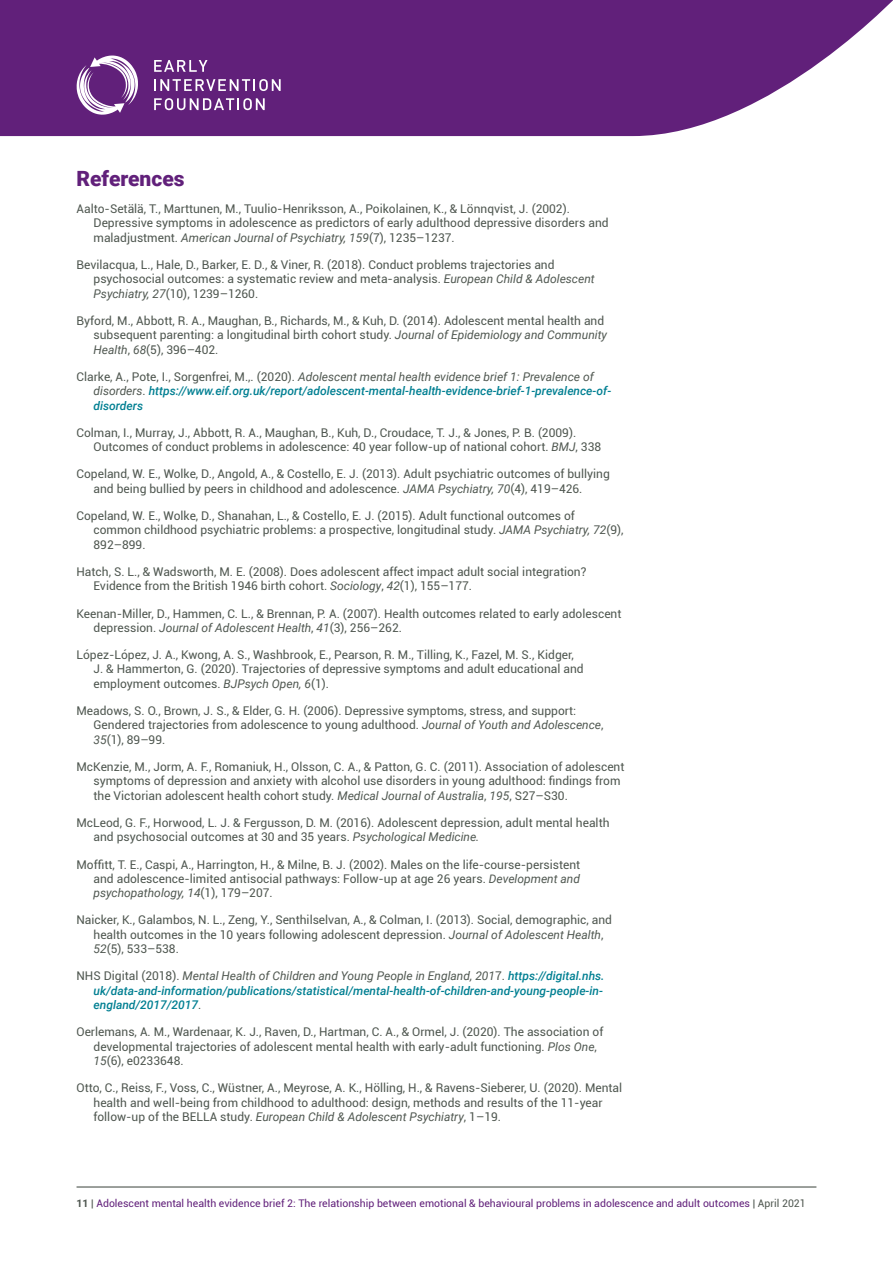
<style>
.page{position:relative;width:893px;height:1263px;background:#fff}
.page>*{position:absolute;margin:0;border:0;box-sizing:border-box;transform-origin:0 0}
.t1{font:900 21px "Roboto";color:#61207a}
.t2{font:12px/14.4px "Roboto";color:#4f5750}
.t3{font:italic 500 12px/14.4px "Roboto";color:#007f92}
.t4{font:10.5px "Roboto";color:#61207a}
.s1{font-style:italic}
.s2{font-weight:400;font-style:normal;color:#4f5750}
.s3{font-weight:400;color:#4f5750}
.s4{font-weight:700;color:#4f5750}
.s5{color:#4f5750}
</style>
<div class="page">
<hr style="left:77px;top:1186px;width:739px;height:1px;background:#4f5750">
<svg style="left:0;top:0;width:893px;height:136px;background:#723888"></svg>
<svg style="left:77px;top:56px;width:61px;height:59px"></svg>
<svg style="left:154px;top:60px;width:54px;height:12px"></svg>
<svg style="left:154px;top:79px;width:127px;height:12px"></svg>
<svg style="left:154px;top:98px;width:111px;height:12px"></svg>
<h1 class="t1" style="left:77px;top:164px;width:110px">References</h1>
<p class="t2" style="left:94px;top:201px;width:517px;text-indent:-17px">Aalto-Setälä, T., Marttunen, M., Tuulio-Henriksson, A., Poikolainen, K., &amp; Lönnqvist, J. (2002).<br>Depressive symptoms in adolescence as predictors of early adulthood depressive disorders and maladjustment. <span class="s1">American Journal of Psychiatry, 159</span>(7), 1235–1237.</p>
<p class="t2" style="left:94px;top:257px;width:503px;text-indent:-17px">Bevilacqua, L., Hale, D., Barker, E. D., &amp; Viner, R. (2018). Conduct problems trajectories and psychosocial outcomes: a systematic review and meta-analysis. <span class="s1">European Child &amp; Adolescent<br>Psychiatry, 27</span>(10), 1239–1260.</p>
<p class="t2" style="left:94px;top:313px;width:515px;text-indent:-17px">Byford, M., Abbott, R. A., Maughan, B., Richards, M., &amp; Kuh, D. (2014). Adolescent mental health and subsequent parenting: a longitudinal birth cohort study. <span class="s1">Journal of Epidemiology and Community<br>Health</span>, <span class="s1">68</span>(5), 396–402.</p>
<p class="t3" style="left:94px;top:369px;width:519px;text-indent:-17px"><span class="s2">Clarke, A., Pote, I., Sorgenfrei, M.,. (2020).</span> <span class="s3">Adolescent mental health evidence brief 1: Prevalence of disorders</span><span class="s2">.</span> https://www.eif.org.uk/report/adolescent-mental-health-evidence-brief-1-prevalence-of&shy;disorders</p>
<p class="t2" style="left:94px;top:425px;width:509px;text-indent:-17px">Colman, I., Murray, J., Abbott, R. A., Maughan, B., Kuh, D., Croudace, T. J., &amp; Jones, P. B. (2009).<br>Outcomes of conduct problems in adolescence: 40 year follow-up of national cohort. <span class="s1">BMJ</span>, 338</p>
<p class="t2" style="left:94px;top:466px;width:518px;text-indent:-17px">Copeland, W. E., Wolke, D., Angold, A., &amp; Costello, E. J. (2013). Adult psychiatric outcomes of bullying and being bullied by peers in childhood and adolescence. <span class="s1">JAMA Psychiatry, 70</span>(4), 419–426.</p>
<p class="t2" style="left:94px;top:508px;width:532px;text-indent:-17px">Copeland, W. E., Wolke, D., Shanahan, L., &amp; Costello, E. J. (2015). Adult functional outcomes of common childhood psychiatric problems: a prospective, longitudinal study. <span class="s1">JAMA Psychiatry, 72</span>(9),<br>892–899.</p>
<p class="t2" style="left:94px;top:564px;width:494px;text-indent:-17px">Hatch, S. L., &amp; Wadsworth, M. E. (2008). Does adolescent affect impact adult social integration?<br>Evidence from the British 1946 birth cohort. <span class="s1">Sociology</span>, <span class="s1">42</span>(1), 155–177.</p>
<p class="t2" style="left:94px;top:606px;width:529px;text-indent:-17px">Keenan-Miller, D., Hammen, C. L., &amp; Brennan, P. A. (2007). Health outcomes related to early adolescent depression. <span class="s1">Journal of Adolescent Health</span>, <span class="s1">41</span>(3), 256–262.</p>
<p class="t2" style="left:94px;top:647px;width:492px;text-indent:-17px">López-López, J. A., Kwong, A. S., Washbrook, E., Pearson, R. M., Tilling, K., Fazel, M. S., Kidger,<br>J. &amp; Hammerton, G. (2020). Trajectories of depressive symptoms and adult educational and employment outcomes. <span class="s1">BJPsych Open, 6</span>(1).</p>
<p class="t2" style="left:94px;top:703px;width:511px;text-indent:-17px">Meadows, S. O., Brown, J. S., &amp; Elder, G. H. (2006). Depressive symptoms, stress, and support:<br>Gendered trajectories from adolescence to young adulthood. <span class="s1">Journal of Youth and Adolescence</span>,<br><span class="s1">35</span>(1), 89–99.</p>
<p class="t2" style="left:94px;top:759px;width:532px;text-indent:-17px">McKenzie, M., Jorm, A. F., Romaniuk, H., Olsson, C. A., &amp; Patton, G. C. (2011). Association of adolescent symptoms of depression and anxiety with alcohol use disorders in young adulthood: findings from the Victorian adolescent health cohort study. <span class="s1">Medical Journal of Australia</span>, <span class="s1">195</span>, S27–S30.</p>
<p class="t2" style="left:94px;top:815px;width:517px;text-indent:-17px">McLeod, G. F., Horwood, L. J. &amp; Fergusson, D. M. (2016). Adolescent depression, adult mental health and psychosocial outcomes at 30 and 35 years. <span class="s1">Psychological Medicine.</span></p>
<p class="t2" style="left:94px;top:857px;width:488px;text-align:justify;text-indent:-17px">Moffitt, T. E., Caspi, A., Harrington, H., &amp; Milne, B. J. (2002). Males on the life-course-persistent and adolescence-limited antisocial pathways: Follow-up at age 26 years. <span class="s1">Development and psychopathology, 14</span>(1), 179–207.</p>
<p class="t2" style="left:94px;top:912px;width:520px;text-indent:-17px">Naicker, K., Galambos, N. L., Zeng, Y., Senthilselvan, A., &amp; Colman, I. (2013). Social, demographic, and health outcomes in the 10 years following adolescent depression. <span class="s1">Journal of Adolescent Health</span>,<br><span class="s1">52</span>(5), 533–538.</p>
<p class="t3" style="left:94px;top:968px;width:513px;text-indent:-17px"><span class="s2">NHS Digital (2018).</span> <span class="s3">Mental Health of Children and Young People in England, 201</span><span class="s2">7.</span> https://digital.nhs. uk/data-and-information/publications/statistical/mental-health-of-children-and-young-people-in&shy;england/2017/2017<span class="s2">.</span></p>
<p class="t2" style="left:94px;top:1024px;width:511px;text-indent:-17px">Oerlemans, A. M., Wardenaar, K. J., Raven, D., Hartman, C. A., &amp; Ormel, J. (2020). The association of developmental trajectories of adolescent mental health with early-adult functioning. <span class="s1">Plos One</span>,<br><span class="s1">15</span>(6), e0233648.</p>
<p class="t2" style="left:94px;top:1080px;width:530px;text-indent:-17px">Otto, C., Reiss, F., Voss, C., Wüstner, A., Meyrose, A. K., Hölling, H., &amp; Ravens-Sieberer, U. (2020). Mental health and well-being from childhood to adulthood: design, methods and results of the 11-year follow-up of the BELLA study. <span class="s1">European Child &amp; Adolescent Psychiatry</span>, 1–19.</p>
<p class="t4" style="left:77px;top:1196px;width:731px"><span class="s4">11</span> <span class="s5">|</span> Adolescent mental health evidence brief 2: The relationship between emotional &amp; behavioural problems in adolescence and adult outcomes <span class="s5">| April 2021</span></p>
</div>
